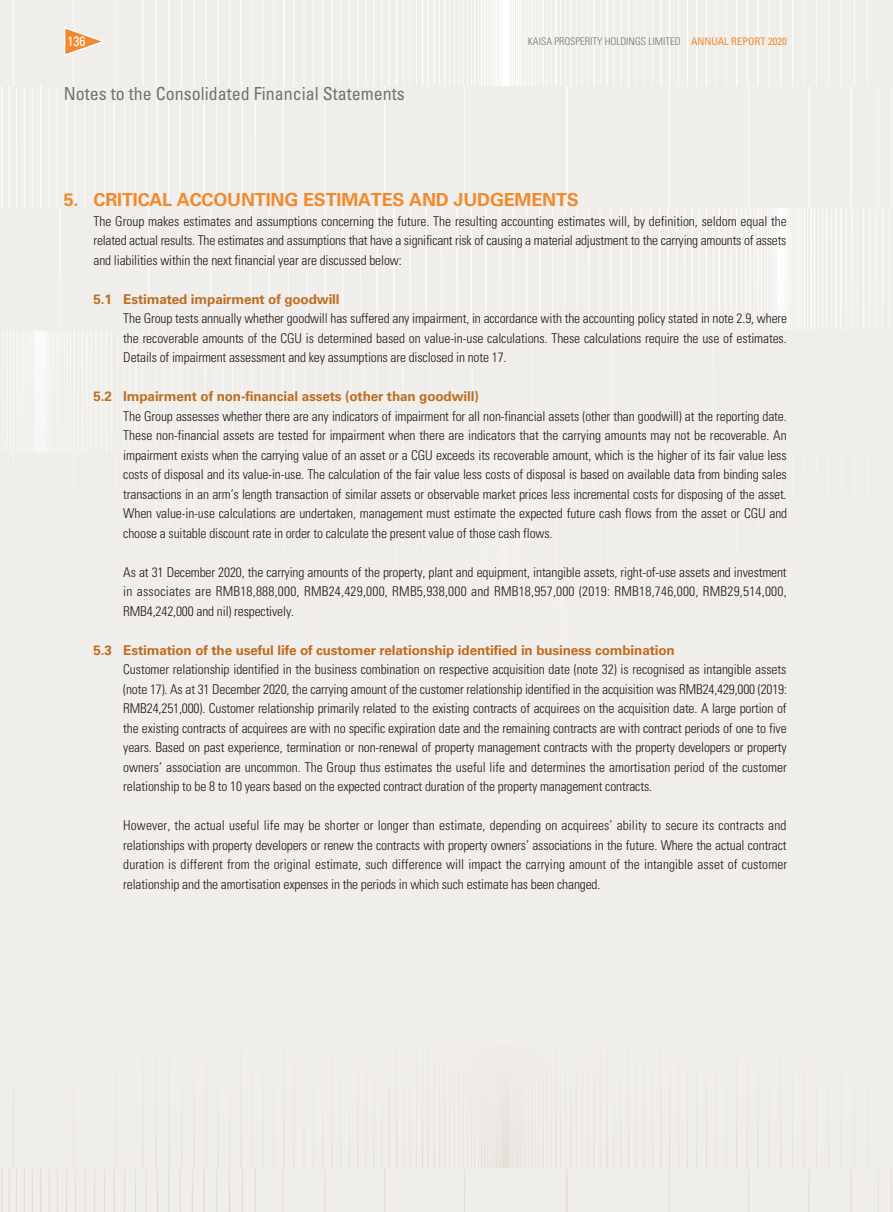
<style>
.page{position:relative;width:893px;height:1212px;background:#f0eeea}
.page>*{position:absolute;margin:0;border:0;box-sizing:border-box;transform-origin:0 0}
.t1{font:700 18px "Univers LT Std";letter-spacing:-.01em;color:#f18a2f}
.t2{font:condensed 18px "Univers LT Std";color:#727272}
.t3{font:300 condensed 13.5px/19.5px "Univers LT Std";letter-spacing:-.01em;color:#231916;text-align:justify}
.t4{font:700 13.5px "Univers LT Std";letter-spacing:-.01em;color:#be6d22}
.t5{font:condensed 13.5px "Univers LT Std";color:#fff}
.t6{font:300 condensed 10.5px "Univers LT Std";color:#727272}
.s1{font-weight:400;color:#f18a2f}
</style>
<div class="page">
<svg style="left:63px;top:26px;width:43px;height:31px"></svg>
<p class="t5" style="left:68px;top:33px;width:19px">136</p>
<p class="t6" style="left:528px;top:35px;width:260px">KAISA PROSPERITY HOLDINGS LIMITED <span class="s1">ANNUAL REPORT 2020</span></p>
<h1 class="t2" style="left:64px;top:82px;width:342px">Notes to the Consolidated Financial Statements</h1>
<h1 class="t1" style="left:64px;top:189px;width:517px">5. CRITICAL ACCOUNTING ESTIMATES AND JUDGEMENTS</h1>
<p class="t3" style="left:94px;top:211px;width:695px">The Group makes estimates and assumptions concerning the future. The resulting accounting estimates will, by definition, seldom equal the related actual results. The estimates and assumptions that have a significant risk of causing a material adjustment to the carrying amounts of assets and liabilities within the next financial year are discussed below:</p>
<p class="t4" style="left:94px;top:291px;width:248px">5.1 Estimated impairment of goodwill</p>
<p class="t3" style="left:123px;top:309px;width:665px">The Group tests annually whether goodwill has suffered any impairment, in accordance with the accounting policy stated in note 2.9, where the recoverable amounts of the CGU is determined based on value-in-use calculations. These calculations require the use of estimates.<br>Details of impairment assessment and key assumptions are disclosed in note 17.</p>
<p class="t4" style="left:94px;top:389px;width:387px">5.2 Impairment of non-financial assets (other than goodwill)</p>
<p class="t3" style="left:123px;top:406px;width:665px">The Group assesses whether there are any indicators of impairment for all non-financial assets (other than goodwill) at the reporting date.<br>These non-financial assets are tested for impairment when there are indicators that the carrying amounts may not be recoverable. An impairment exists when the carrying value of an asset or a CGU exceeds its recoverable amount, which is the higher of its fair value less costs of disposal and its value-in-use. The calculation of the fair value less costs of disposal is based on available data from binding sales transactions in an arm’s length transaction of similar assets or observable market prices less incremental costs for disposing of the asset.<br>When value-in-use calculations are undertaken, management must estimate the expected future cash flows from the asset or CGU and choose a suitable discount rate in order to calculate the present value of those cash flows.</p>
<p class="t3" style="left:123px;top:562px;width:665px">As at 31 December 2020, the carrying amounts of the property, plant and equipment, intangible assets, right-of-use assets and investment in associates are RMB18,888,000, RMB24,429,000, RMB5,938,000 and RMB18,957,000 (2019: RMB18,746,000, RMB29,514,000, RMB4,242,000 and nil) respectively.</p>
<p class="t4" style="left:94px;top:642px;width:583px">5.3 Estimation of the useful life of customer relationship identified in business combination</p>
<p class="t3" style="left:123px;top:660px;width:665px">Customer relationship identified in the business combination on respective acquisition date (note 32) is recognised as intangible assets (note 17). As at 31 December 2020, the carrying amount of the customer relationship identified in the acquisition was RMB24,429,000 (2019:<br>RMB24,251,000). Customer relationship primarily related to the existing contracts of acquirees on the acquisition date. A large portion of the existing contracts of acquirees are with no specific expiration date and the remaining contracts are with contract periods of one to five years. Based on past experience, termination or non-renewal of property management contracts with the property developers or property owners’ association are uncommon. The Group thus estimates the useful life and determines the amortisation period of the customer relationship to be 8 to 10 years based on the expected contract duration of the property management contracts.</p>
<p class="t3" style="left:123px;top:816px;width:665px">However, the actual useful life may be shorter or longer than estimate, depending on acquirees’ ability to secure its contracts and relationships with property developers or renew the contracts with property owners’ associations in the future. Where the actual contract duration is different from the original estimate, such difference will impact the carrying amount of the intangible asset of customer relationship and the amortisation expenses in the periods in which such estimate has been changed.</p>
</div>
